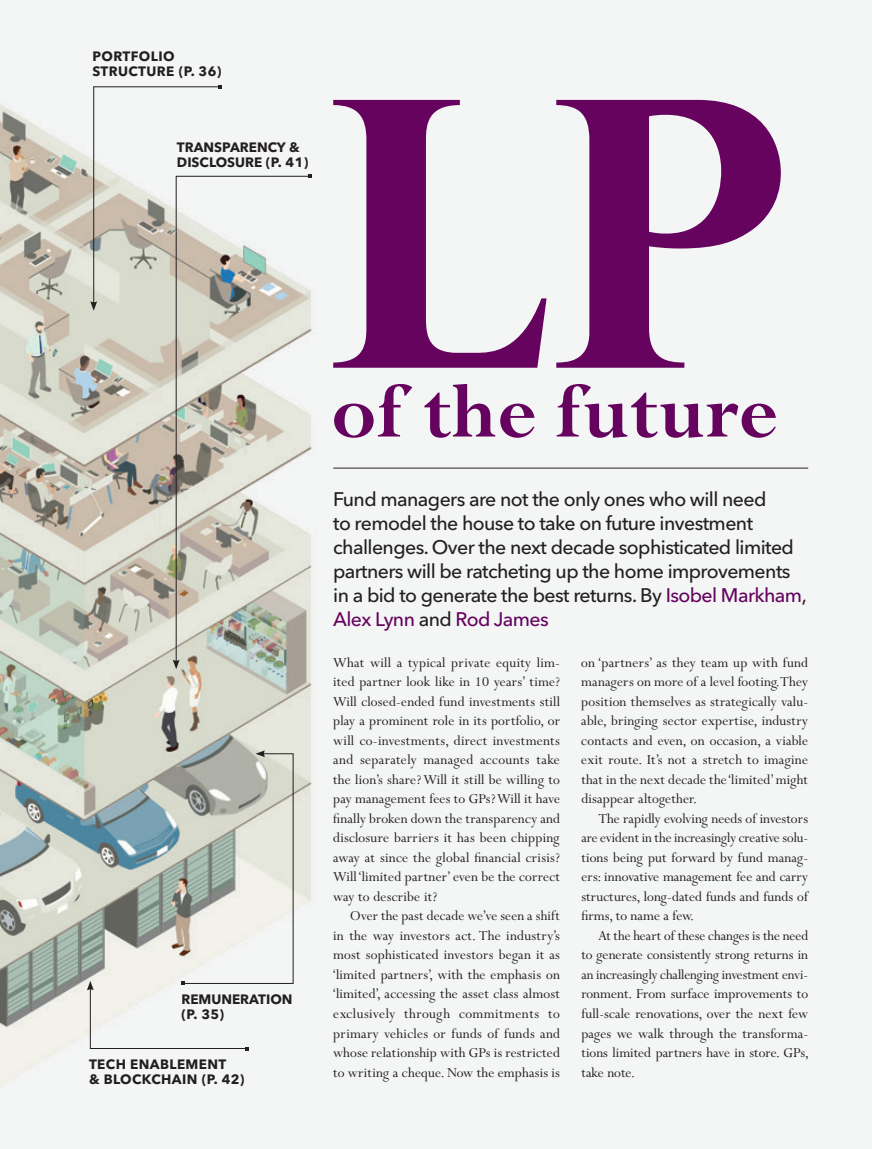
<style>
.page{position:relative;width:872px;height:1149px;background:#fff}
.page>*{position:absolute;margin:0;border:0;box-sizing:border-box;transform-origin:0 0}
.t1{font:700 372.15px "Perpetua Titling MT Pro";color:#65035f}
.t2{font:700 83.85px "Perpetua MT Pro";color:#65035f}
.t3{font:500 19.5px/24px "Avenir Next LT Pro";letter-spacing:-.03em;color:#231f20}
.t4{font:15.3px/19.5px "Perpetua MT Pro";letter-spacing:.01em;color:#231f20;text-align:justify}
.t5{font:700 13.5px/15px "Avenir Next LT Pro";letter-spacing:.025em;color:#231f20}
.t6{font:700 13.5px/15px "Avenir Next LT Pro";color:#231f20}
.s1{color:#65035f}
</style>
<div class="page">
<img style="left:0;top:0;width:872px;height:1148px">
<hr style="left:333px;top:467px;width:475px;height:1px;background:#231f20">
<svg style="left:90px;top:85px;width:132px;height:225px"></svg>
<svg style="left:175px;top:175px;width:136px;height:487px"></svg>
<svg style="left:173px;top:659px;width:7px;height:10px"></svg>
<svg style="left:87px;top:750px;width:207px;height:299px"></svg>
<p class="t5" style="left:92px;top:49px;width:131px">PORTFOLIO<br>STRUCTURE (P. 36)</p>
<p class="t6" style="left:177px;top:140px;width:133px">TRANSPARENCY &amp;<br>DISCLOSURE (P. 41)</p>
<p class="t6" style="left:181px;top:991px;width:113px">REMUNERATION (P. 35)</p>
<p class="t5" style="left:89px;top:1055px;width:157px">TECH ENABLEMENT<br>&amp; BLOCKCHAIN (P. 42)</p>
<h1 class="t1" style="left:328px;top:-29px;width:463px">LP</h1>
<h2 class="t2" style="left:331px;top:364px;width:448px">of the future</h2>
<p class="t3" style="left:333px;top:486px;width:475px">Fund managers are not the only ones who will need<br>to remodel the house to take on future investment challenges. Over the next decade sophisticated limited partners will be ratcheting up the home improvements in a bid to generate the best returns. By <span class="s1">Isobel Markham</span>, <span class="s1">Alex Lynn</span> and <span class="s1">Rod James</span></p>
<p class="t4" style="left:333px;top:652px;width:228px">What will a typical private equity lim&shy;ited partner look like in 10 years’ time?<br>Will closed-ended fund investments still play a prominent role in its portfolio, or will co-investments, direct investments and separately managed accounts take the lion’s share? Will it still be willing to pay management fees to GPs? Will it have finally broken down the transparency and disclosure barriers it has been chipping away at since the global financial crisis?<br>Will ‘limited partner’ even be the correct way to describe it?</p>
<p class="t4" style="left:333px;top:906px;width:228px;text-indent:17px">Over the past decade we’ve seen a shift in the way investors act. The industry’s most sophisticated investors began it as ‘limited partners’, with the emphasis on ‘limited’, accessing the asset class almost exclusively through commitments to primary vehicles or funds of funds and whose relationship with GPs is restricted to writing a cheque. Now the emphasis is</p>
<p class="t4" style="left:581px;top:652px;width:228px">on ‘partners’ as they team up with fund managers on more of a level footing. They position themselves as strategically valu&shy;able, bringing sector expertise, industry contacts and even, on occasion, a viable exit route. It’s not a stretch to imagine that in the next decade the ‘limited’ might disappear altogether.</p>
<p class="t4" style="left:581px;top:808px;width:228px;text-indent:17px">The rapidly evolving needs of investors are evident in the increasingly creative solu&shy;tions being put forward by fund manag&shy;ers: innovative management fee and carry structures, long-dated funds and funds of firms, to name a few.</p>
<p class="t4" style="left:581px;top:925px;width:229px;text-indent:17px">At the heart of these changes is the need to generate consistently strong returns in an increasingly challenging investment envi&shy;ronment. From surface improvements to full-scale renovations, over the next few pages we walk through the transforma&shy;tions limited partners have in store. GPs, take note.</p>
</div>
